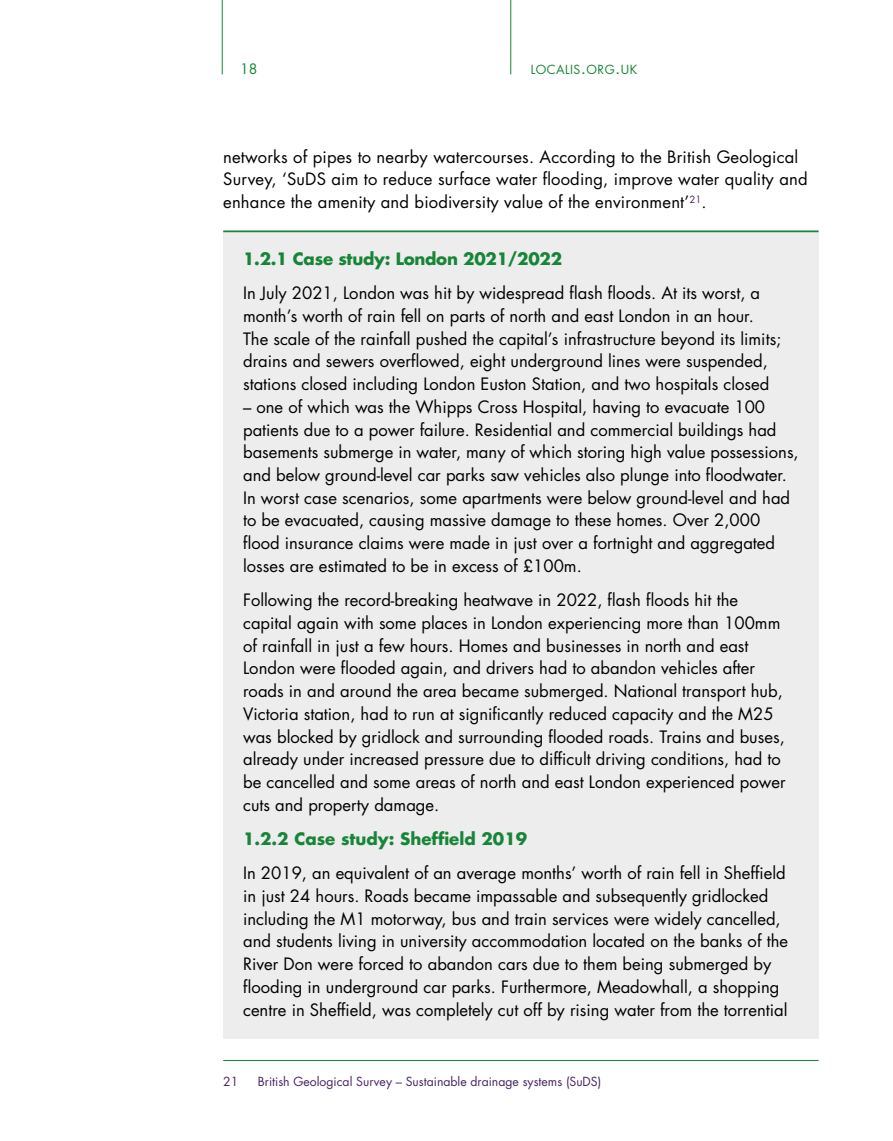
<style>
.page{position:relative;width:893px;height:1141px;background:#fff}
.page>*{position:absolute;margin:0;border:0;box-sizing:border-box;transform-origin:0 0}
.t1{font:16.62px/22.8px "Futura Std";color:#000}
.t2{font:700 16.62px "Futura Std";letter-spacing:-.015em;color:#178537}
.t3{font:14px "Futura Std";color:#178537}
.t4{font:12.25px "Futura Std";color:#472362}
.t5{font:12.25px "Futura Std";letter-spacing:.035em;color:#178537}
.t6{font:12.25px "Futura Std";color:#472463}
.s1{font-size:17.5px}
.s2{color:#472463}
</style>
<div class="page">
<div style="left:223px;top:231px;width:596px;height:807px;background:#ededed"></div>
<hr style="left:223px;top:230px;width:596px;height:2px;background:#178537">
<hr style="left:223px;top:1060px;width:596px;height:1px;background:#178537">
<hr style="left:510px;top:0;width:1px;height:74px;background:#178537">
<hr style="left:222px;top:0;width:1px;height:74px;background:#178537">
<p class="t3" style="left:240px;top:60px;width:19px">18</p>
<p class="t5" style="left:531px;top:62px;width:108px">LOCALIS<span class="s1">.</span>ORG<span class="s1">.</span>UK</p>
<p class="t1" style="left:223px;top:145px;width:586px">networks of pipes to nearby watercourses. According to the British Geological<br>Survey, ‘SuDS aim to reduce surface water flooding, improve water quality and enhance the amenity and biodiversity value of the environment’<sup>21</sup>.</p>
<p class="t2" style="left:243px;top:248px;width:320px">1.2.1 Case study: London 2021/2022</p>
<p class="t1" style="left:243px;top:282px;width:540px">In July 2021, London was hit by widespread flash floods. At its worst, a month’s worth of rain fell on parts of north and east London in an hour.<br>The scale of the rainfall pushed the capital’s infrastructure beyond its limits; drains and sewers overflowed, eight underground lines were suspended, stations closed including London Euston Station, and two hospitals closed</p>
<p class="t1" style="left:243px;top:395px;width:557px">– one of which was the Whipps Cross Hospital, having to evacuate 100 patients due to a power failure. Residential and commercial buildings had basements submerge in water, many of which storing high value possessions, and below ground-level car parks saw vehicles also plunge into floodwater.<br>In worst case scenarios, some apartments were below ground-level and had to be evacuated, causing massive damage to these homes. Over 2,000 flood insurance claims were made in just over a fortnight and aggregated losses are estimated to be in excess of £100m.</p>
<p class="t1" style="left:243px;top:589px;width:544px">Following the record-breaking heatwave in 2022, flash floods hit the capital again with some places in London experiencing more than 100mm of rainfall in just a few hours. Homes and businesses in north and east London were flooded again, and drivers had to abandon vehicles after roads in and around the area became submerged. National transport hub, Victoria station, had to run at significantly reduced capacity and the M25 was blocked by gridlock and surrounding flooded roads. Trains and buses, already under increased pressure due to difficult driving conditions, had to be cancelled and some areas of north and east London experienced power cuts and property damage.</p>
<p class="t2" style="left:243px;top:828px;width:286px">1.2.2 Case study: Sheffield 2019</p>
<p class="t1" style="left:243px;top:862px;width:546px">In 2019, an equivalent of an average months’ worth of rain fell in Sheffield in just 24 hours. Roads became impassable and subsequently gridlocked including the M1 motorway, bus and train services were widely cancelled, and students living in university accommodation located on the banks of the River Don were forced to abandon cars due to them being submerged by flooding in underground car parks. Furthermore, Meadowhall, a shopping centre in Sheffield, was completely cut off by rising water from the torrential</p>
<p class="t6" style="left:223px;top:1074px;width:17px">21</p>
<p class="t4" style="left:258px;top:1074px;width:345px"><span class="s2">British Geological Survey –</span> Sustainable drainage systems (SuDS)</p>
</div>
